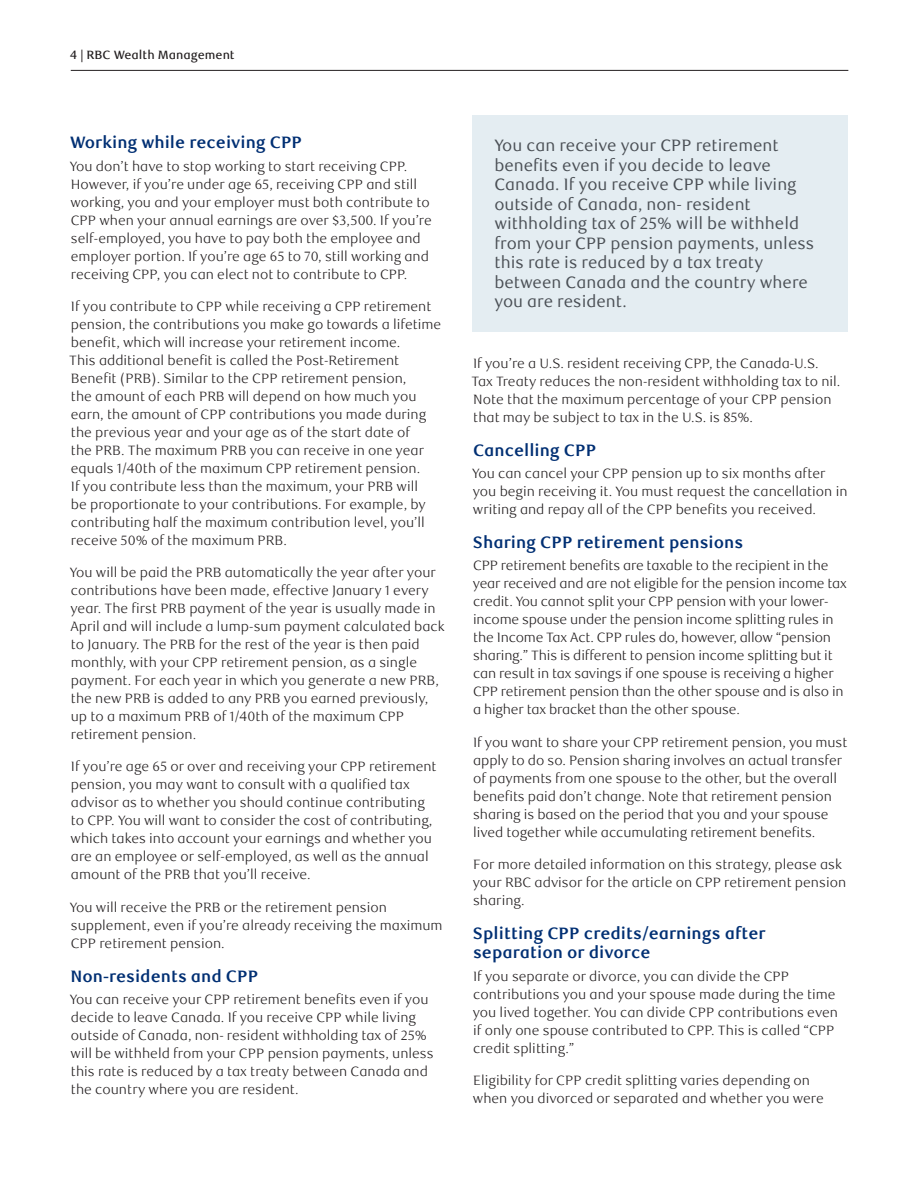
<style>
.page{position:relative;width:918px;height:1188px;background:#fff}
.page>*{position:absolute;margin:0;border:0;box-sizing:border-box;transform-origin:0 0}
.t1{font:16.5px/19.5px "RBC Text";color:#4a4f55}
._4-Text_Headline{font:700 16.5px/19.5px "RBC Text";color:#002f73}
._5-Body_Copy{font:300 13.5px/18px "RBC Text";color:#231f20}
.t2{font:500 12px "RBC Text";color:#231f20}
</style>
<div class="page">
<hr style="left:71px;top:70px;width:777px;height:1px;background:#231f20">
<div style="left:473px;top:115px;width:375px;height:217px;background:#e4edf2"></div>
<p class="t2" style="left:70px;top:47px;width:166px">4 | RBC Wealth Management</p>
<h2 class="_4-Text_Headline" style="left:70px;top:133px;width:234px">Working while receiving CPP</h2>
<p class="_5-Body_Copy" style="left:70px;top:157px;width:363px">You don’t have to stop working to start receiving CPP.<br>However, if you’re under age 65, receiving CPP and still working, you and your employer must both contribute to CPP when your annual earnings are over $3,500. If you’re self-employed, you have to pay both the employee and employer portion. If you’re age 65 to 70, still working and receiving CPP, you can elect not to contribute to CPP.</p>
<p class="_5-Body_Copy" style="left:69px;top:298px;width:374px">If you contribute to CPP while receiving a CPP retirement pension, the contributions you make go towards a lifetime benefit, which will increase your retirement income.<br>This additional benefit is called the Post-Retirement Benefit (PRB). Similar to the CPP retirement pension,<br>the amount of each PRB will depend on how much you earn, the amount of CPP contributions you made during the previous year and your age as of the start date of<br>the PRB. The maximum PRB you can receive in one year equals 1/40th of the maximum CPP retirement pension.<br>If you contribute less than the maximum, your PRB will<br>be proportionate to your contributions. For example, by contributing half the maximum contribution level, you’ll receive 50% of the maximum PRB.</p>
<p class="_5-Body_Copy" style="left:70px;top:564px;width:376px">You will be paid the PRB automatically the year after your contributions have been made, effective January 1 every year. The first PRB payment of the year is usually made in April and will include a lump-sum payment calculated back to January. The PRB for the rest of the year is then paid monthly, with your CPP retirement pension, as a single payment. For each year in which you generate a new PRB, the new PRB is added to any PRB you earned previously, up to a maximum PRB of 1/40th of the maximum CPP retirement pension.</p>
<p class="_5-Body_Copy" style="left:71px;top:758px;width:368px">If you’re age 65 or over and receiving your CPP retirement pension, you may want to consult with a qualified tax advisor as to whether you should continue contributing to CPP. You will want to consider the cost of contributing, which takes into account your earnings and whether you are an employee or self-employed, as well as the annual amount of the PRB that you’ll receive.</p>
<p class="_5-Body_Copy" style="left:70px;top:898px;width:374px">You will receive the PRB or the retirement pension supplement, even if you’re already receiving the maximum<br>CPP retirement pension.</p>
<h2 class="_4-Text_Headline" style="left:71px;top:967px;width:189px">Non-residents and CPP</h2>
<p class="_5-Body_Copy" style="left:70px;top:991px;width:365px">You can receive your CPP retirement benefits even if you decide to leave Canada. If you receive CPP while living outside of Canada, non- resident withholding tax of 25% will be withheld from your CPP pension payments, unless this rate is reduced by a tax treaty between Canada and the country where you are resident.</p>
<p class="t1" style="left:494px;top:136px;width:321px">You can receive your CPP retirement benefits even if you decide to leave Canada. If you receive CPP while living outside of Canada, non- resident withholding tax of 25% will be withheld from your CPP pension payments, unless this rate is reduced by a tax treaty between Canada and the country where you are resident.</p>
<p class="_5-Body_Copy" style="left:472px;top:355px;width:370px">If you’re a U.S. resident receiving CPP, the Canada-U.S.<br>Tax Treaty reduces the non-resident withholding tax to nil.<br>Note that the maximum percentage of your CPP pension that may be subject to tax in the U.S. is 85%.</p>
<h2 class="_4-Text_Headline" style="left:473px;top:441px;width:125px">Cancelling CPP</h2>
<p class="_5-Body_Copy" style="left:472px;top:465px;width:377px">You can cancel your CPP pension up to six months after you begin receiving it. You must request the cancellation in writing and repay all of the CPP benefits you received.</p>
<h2 class="_4-Text_Headline" style="left:473px;top:533px;width:272px">Sharing CPP retirement pensions</h2>
<p class="_5-Body_Copy" style="left:473px;top:557px;width:376px">CPP retirement benefits are taxable to the recipient in the year received and are not eligible for the pension income tax credit. You cannot split your CPP pension with your lower&shy;income spouse under the pension income splitting rules in the Income Tax Act. CPP rules do, however, allow “pension sharing.” This is different to pension income splitting but it can result in tax savings if one spouse is receiving a higher CPP retirement pension than the other spouse and is also in a higher tax bracket than the other spouse.</p>
<p class="_5-Body_Copy" style="left:473px;top:733px;width:376px">If you want to share your CPP retirement pension, you must apply to do so. Pension sharing involves an actual transfer of payments from one spouse to the other, but the overall benefits paid don’t change. Note that retirement pension sharing is based on the period that you and your spouse lived together while accumulating retirement benefits.</p>
<p class="_5-Body_Copy" style="left:473px;top:856px;width:375px">For more detailed information on this strategy, please ask your RBC advisor for the article on CPP retirement pension sharing.</p>
<h2 class="_4-Text_Headline" style="left:473px;top:924px;width:294px">Splitting CPP credits/earnings after separation or divorce</h2>
<p class="_5-Body_Copy" style="left:473px;top:967px;width:367px">If you separate or divorce, you can divide the CPP contributions you and your spouse made during the time you lived together. You can divide CPP contributions even if only one spouse contributed to CPP. This is called “CPP credit splitting.”</p>
<p class="_5-Body_Copy" style="left:473px;top:1071px;width:352px">Eligibility for CPP credit splitting varies depending on when you divorced or separated and whether you were</p>
</div>
